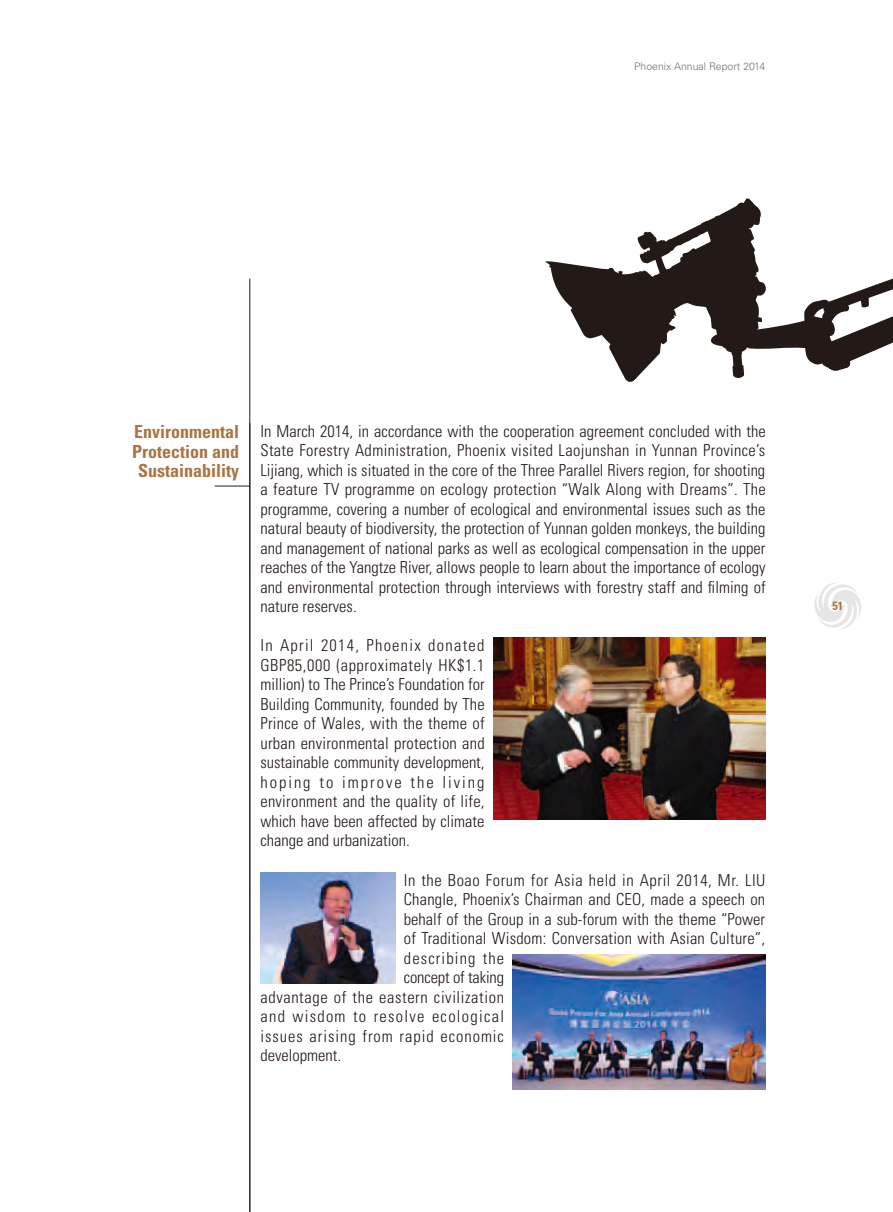
<style>
.page{position:relative;width:893px;height:1212px;background:#fff}
.page>*{position:absolute;margin:0;border:0;box-sizing:border-box;transform-origin:0 0}
.t1{font:700 condensed 18px/19.5px "Univers LT Std";color:#a97443;text-align:center}
.t2{font:300 condensed 16.5px/19.5px "Univers LT Std";letter-spacing:.01em;color:#231916;text-align:justify}
.t3{font:300 condensed 16.5px "Univers LT Std";letter-spacing:.035em;color:#231916}
.t4{font:300 condensed 16.5px "Univers LT Std";letter-spacing:.04em;color:#231916}
.t5{font:300 condensed 16.5px "Univers LT Std";letter-spacing:.06em;color:#231916}
.t6{font:300 condensed 16.5px "Univers LT Std";letter-spacing:.08em;color:#231916}
.t7{font:300 condensed 16.5px "Univers LT Std";letter-spacing:-.01em;color:#231916}
.t8{font:300 condensed 16.5px "Univers LT Std";letter-spacing:.07em;color:#231916}
.t9{font:700 condensed 12px "Univers LT Std";color:#a97443}
.t10{font:300 10.5px "Univers LT Std";color:#727272}
</style>
<div class="page">
<svg style="left:814px;top:583px;width:47px;height:46px"></svg>
<hr style="left:249px;top:279px;width:1px;height:933px;background:#231916">
<hr style="left:215px;top:486px;width:35px;height:1px;background:#231916">
<img style="left:493px;top:638px;width:272px;height:181px">
<img style="left:260px;top:872px;width:135px;height:111px">
<img style="left:513px;top:955px;width:252px;height:135px">
<svg style="left:545px;top:198px;width:348px;height:184px"></svg>
<p class="t10" style="left:634px;top:60px;width:133px">Phoenix Annual Report 2014</p>
<p class="t1" style="left:132px;top:422px;width:109px">Environmental<br>Protection and<br>Sustainability</p>
<p class="t2" style="left:260px;top:421px;width:507px">In March 2014, in accordance with the cooperation agreement concluded with the State Forestry Administration, Phoenix visited Laojunshan in Yunnan Province’s Lijiang, which is situated in the core of the Three Parallel Rivers region, for shooting a feature TV programme on ecology protection “Walk Along with Dreams”. The programme, covering a number of ecological and environmental issues such as the natural beauty of biodiversity, the protection of Yunnan golden monkeys, the building and management of national parks as well as ecological compensation in the upper reaches of the Yangtze River, allows people to learn about the importance of ecology and environmental protection through interviews with forestry staff and filming of nature reserves.</p>
<p class="t2" style="left:260px;top:636px;width:226px">In April 2014, Phoenix donated GBP85,000 (approximately HK$1.1 million) to The Prince’s Foundation for Building Community, founded by The Prince of Wales, with the theme of urban environmental protection and sustainable community development, hoping to improve the living environment and the quality of life, which have been affected by climate change and urbanization.</p>
<p class="t3" style="left:404px;top:870px;width:363px">In the Boao Forum for Asia held in April 2014, Mr. LIU</p>
<p class="t2" style="left:404px;top:890px;width:363px">Changle, Phoenix’s Chairman and CEO, made a speech on</p>
<p class="t2" style="left:404px;top:909px;width:363px">behalf of the Group in a sub-forum with the theme “Power</p>
<p class="t2" style="left:404px;top:929px;width:363px">of Traditional Wisdom: Conversation with Asian Culture”,</p>
<p class="t8" style="left:404px;top:948px;width:102px">describing the</p>
<p class="t7" style="left:404px;top:967px;width:102px">concept of taking</p>
<p class="t4" style="left:260px;top:987px;width:245px">advantage of the eastern civilization</p>
<p class="t6" style="left:260px;top:1006px;width:245px">and wisdom to resolve ecological</p>
<p class="t5" style="left:260px;top:1026px;width:245px">issues arising from rapid economic</p>
<p class="t2" style="left:260px;top:1046px;width:82px">development.</p>
<p class="t9" style="left:832px;top:598px;width:12px">51</p>
</div>
